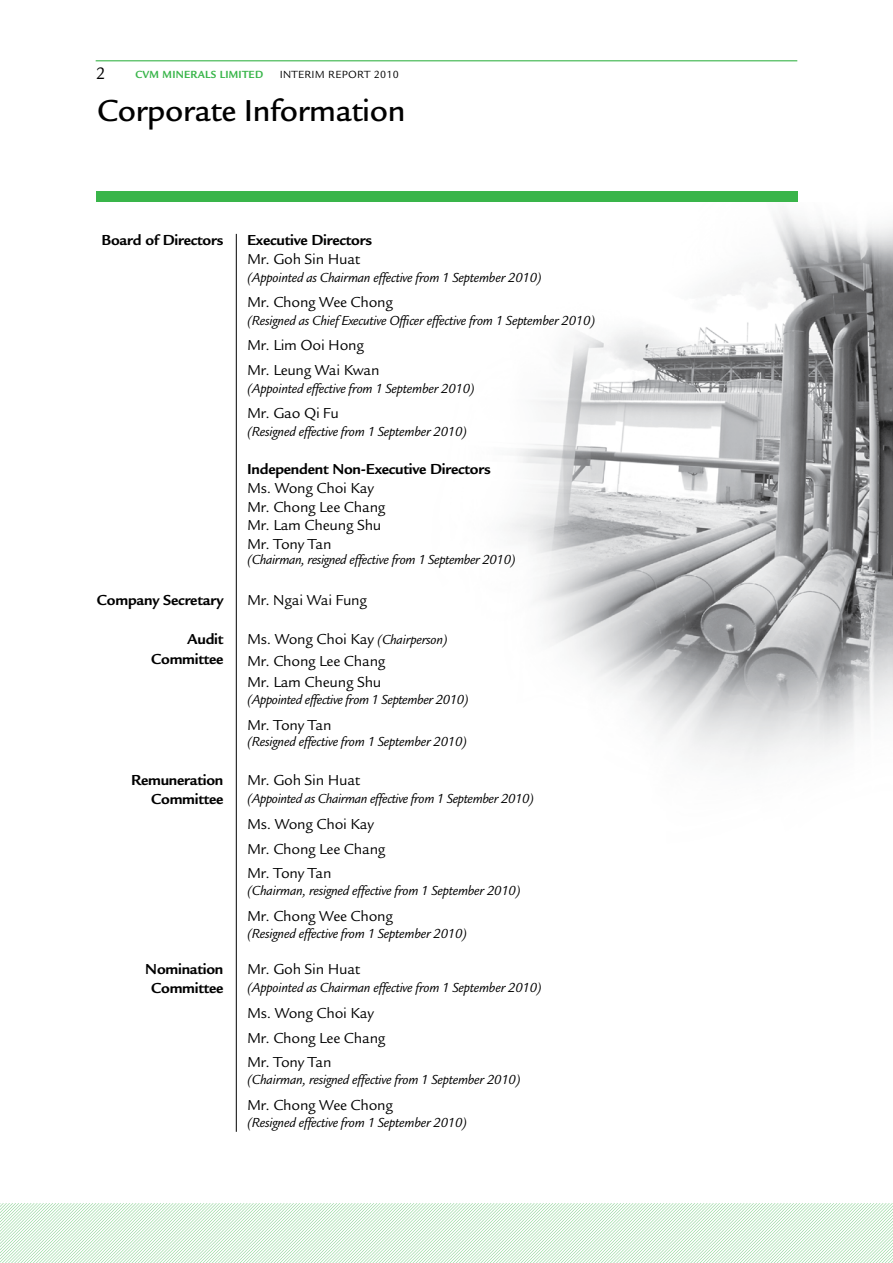
<style>
.page{position:relative;width:893px;height:1263px;background:#fff}
.page>*{position:absolute;margin:0;border:0;box-sizing:border-box;transform-origin:0 0}
.t1{font:500 33px "Legacy Sans";letter-spacing:-.015em;color:#000}
.t2{font:18px "Legacy Sans";color:#000}
.t3{font:15.75px/24.8px "Legacy Sans";letter-spacing:-.015em;color:#000}
.t4{font:700 15.75px "Legacy Sans";letter-spacing:-.015em;color:#000}
.t5{font:italic 14.25px "Legacy Sans";letter-spacing:-.015em;color:#000}
.t6{font:700 11.25px "Legacy Sans";letter-spacing:.025em;color:#39b54a;scale:.95 1}
.t7{font:11.25px "Legacy Sans";letter-spacing:.025em;color:#000}
.s1{font-style:italic;font-size:14.25px}
</style>
<div class="page">
<svg style="left:0;top:1203px;width:892px;height:60px"></svg>
<hr style="left:96px;top:60px;width:701px;height:1px;background:#39b54a">
<div style="left:96px;top:191px;width:702px;height:10px;background:#39b54a"></div>
<svg style="left:892px;top:1203px;width:1px;height:60px"></svg>
<img style="left:510px;top:211px;width:383px;height:551px">
<hr style="left:236px;top:234px;width:1px;height:898px;background:#000">
<p class="t2" style="left:96px;top:63px;width:11px">2</p>
<p class="t6" style="left:135px;top:68px;width:136px">CVM Minerals Limited</p>
<p class="t7" style="left:280px;top:68px;width:121px">INTERIM REPORT 2010</p>
<h1 class="t1" style="left:97px;top:92px;width:310px">Corporate Information</h1>
<p class="t4" style="left:101px;top:231px;width:123px">Board of Directors</p>
<p class="t4" style="left:247px;top:231px;width:126px">Executive Directors</p>
<p class="t3" style="left:247px;top:247px;width:115px">Mr. Goh Sin Huat</p>
<p class="t5" style="left:247px;top:270px;width:296px">(Appointed as Chairman effective from 1 September 2010)</p>
<p class="t3" style="left:247px;top:290px;width:147px">Mr. Chong Wee Chong</p>
<p class="t5" style="left:247px;top:313px;width:350px">(Resigned as Chief Executive Officer effective from 1 September 2010)</p>
<p class="t3" style="left:247px;top:333px;width:134px">Mr. Lim Ooi Hong<br>Mr. Leung Wai Kwan</p>
<p class="t5" style="left:247px;top:381px;width:229px">(Appointed effective from 1 September 2010)</p>
<p class="t3" style="left:247px;top:401px;width:93px">Mr. Gao Qi Fu</p>
<p class="t5" style="left:247px;top:424px;width:222px">(Resigned effective from 1 September 2010)</p>
<p class="t4" style="left:252px;top:460px;width:241px">ndependent N on-Executive Directors</p>
<p class="t3" style="left:247px;top:479px;width:140px;line-height:18.8px">Ms. Wong Choi Kay<br>Mr. Chong Lee Chang<br>Mr. Lam Cheung Shu<br>Mr. Tony Tan</p>
<p class="t5" style="left:247px;top:552px;width:270px">(Chairman, resigned effective from 1 September 2010)</p>
<p class="t4" style="left:97px;top:591px;width:128px">Company Secretary</p>
<p class="t3" style="left:247px;top:588px;width:121px">Mr. Ngai Wai Fung</p>
<p class="t4" style="left:198px;top:630px;width:28px">udit</p>
<p class="t3" style="left:247px;top:626px;width:202px">Ms. Wong Choi Kay <span class="s1">(Chairperson)</span></p>
<p class="t4" style="left:151px;top:650px;width:74px">Committee</p>
<p class="t3" style="left:247px;top:651px;width:140px;line-height:21px">Mr. Chong Lee Chang<br>Mr. Lam Cheung Shu</p>
<p class="t5" style="left:247px;top:691px;width:223px">(Appointed effective from 1 September 2010)</p>
<p class="t3" style="left:247px;top:713px;width:86px">Mr. Tony Tan</p>
<p class="t5" style="left:247px;top:733px;width:222px">(Resigned effective from 1 September 2010)</p>
<p class="t4" style="left:91px;top:771px;width:18px">R</p>
<p class="t4" style="left:141px;top:771px;width:84px">emuneration</p>
<p class="t3" style="left:247px;top:768px;width:115px">Mr. Goh Sin Huat</p>
<p class="t4" style="left:151px;top:790px;width:74px">Committee</p>
<p class="t5" style="left:247px;top:790px;width:289px">(Appointed as Chairman effective from 1 September 2010)</p>
<p class="t3" style="left:247px;top:812px;width:140px">Ms. Wong Choi Kay<br>Mr. Chong Lee Chang<br>Mr. Tony Tan</p>
<p class="t5" style="left:247px;top:883px;width:275px">(Chairman, resigned effective from 1 September 2010)</p>
<p class="t3" style="left:247px;top:904px;width:147px">Mr. Chong Wee Chong</p>
<p class="t5" style="left:247px;top:925px;width:222px">(Resigned effective from 1 September 2010)</p>
<p class="t4" style="left:145px;top:960px;width:80px">Nomination</p>
<p class="t3" style="left:247px;top:957px;width:115px">Mr. Goh Sin Huat</p>
<p class="t4" style="left:151px;top:979px;width:74px">Committee</p>
<p class="t5" style="left:247px;top:979px;width:296px">(Appointed as Chairman effective from 1 September 2010)</p>
<p class="t3" style="left:247px;top:1001px;width:140px">Ms. Wong Choi Kay<br>Mr. Chong Lee Chang<br>Mr. Tony Tan</p>
<p class="t5" style="left:247px;top:1072px;width:275px">(Chairman, resigned effective from 1 September 2010)</p>
<p class="t3" style="left:247px;top:1093px;width:147px">Mr. Chong Wee Chong</p>
<p class="t5" style="left:247px;top:1114px;width:222px">(Resigned effective from 1 September 2010)</p>
</div>
